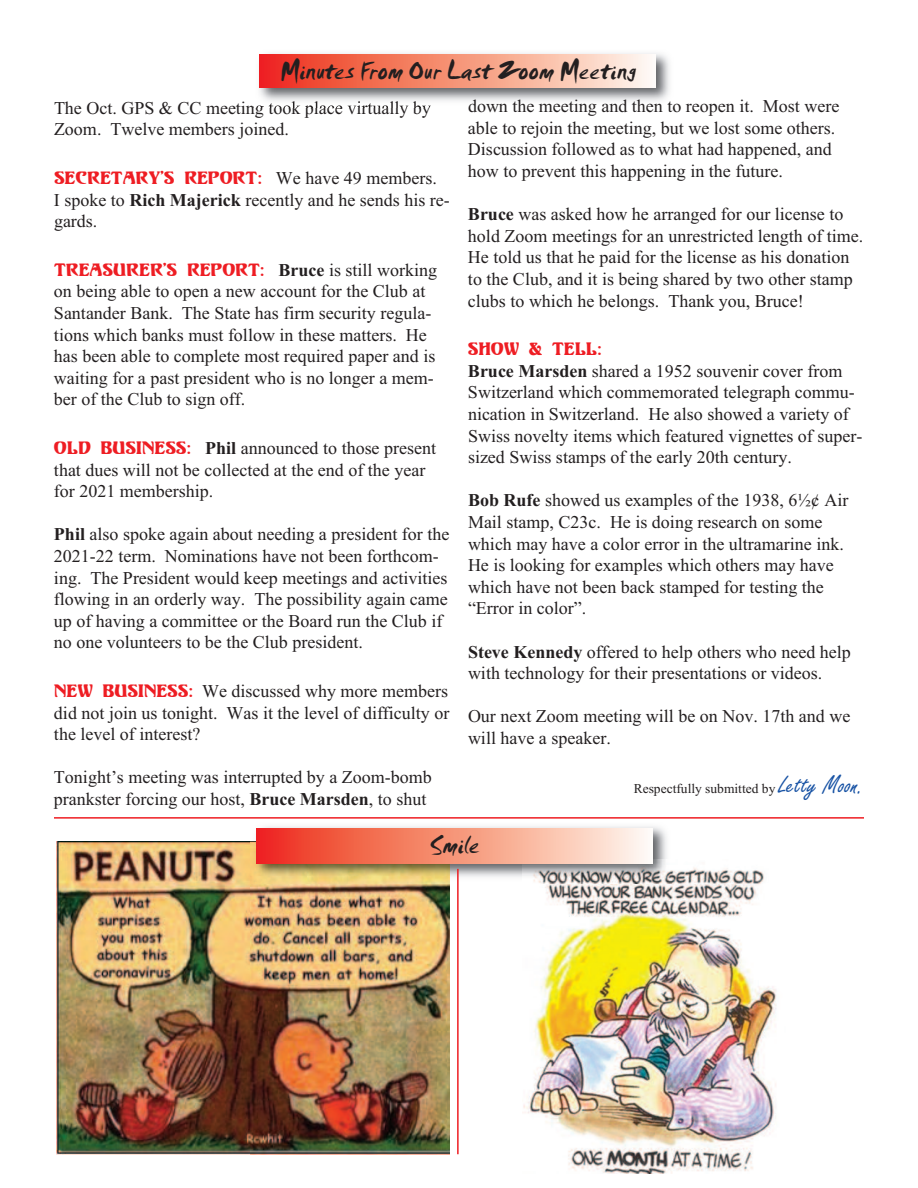
<style>
.page{position:relative;width:918px;height:1188px;background:#fff}
.page>*{position:absolute;margin:0;border:0;box-sizing:border-box;transform-origin:0 0}
.t1{font:27px "Smudger Let Plain";color:#231f20}
.t2{font:18px/21.6px "Times New Roman";color:#231f20}
.t3{font:18px "Unicorn";color:#ee1d23}
.t4{font:13.5px "Times New Roman";color:#231f20}
.s1{font-weight:700}
.s2{font-family:"Freestyle Script";font-size:27px;color:#1752a4}
.s3{font-family:"Times New Roman";color:#231f20}
.s4{font-family:"Times New Roman";font-weight:700;color:#231f20}
.s5{font-family:"Unicorn";color:#ee1d23}
</style>
<div class="page">
<hr style="left:54px;top:817px;width:810px;height:2px;background:#ee1d23">
<img style="left:253px;top:53px;width:417px;height:54px">
<svg style="left:260px;top:54px;width:396px;height:34px;background:#f6937d"></svg>
<img style="left:56px;top:841px;width:394px;height:313px">
<img style="left:523px;top:867px;width:254px;height:306px">
<img style="left:250px;top:826px;width:422px;height:58px">
<svg style="left:257px;top:828px;width:396px;height:36px;background:#f6937d"></svg>
<hr style="left:457px;top:869px;width:2px;height:285px;background:#ee1d23">
<h1 class="t1" style="left:280px;top:53px;width:358px">Minutes From Our Last Zoom Meeting</h1>
<p class="t2" style="left:468px;top:95px;width:373px">down the meeting and then to reopen it. Most were able to rejoin the meeting, but we lost some others.<br>Discussion followed as to what had happened, and how to prevent this happening in the future.</p>
<p class="t2" style="left:468px;top:203px;width:397px"><span class="s1">Bruce</span> was asked how he arranged for our license to hold Zoom meetings for an unrestricted length of time.<br>He told us that he paid for the license as his donation to the Club, and it is being shared by two other stamp clubs to which he belongs. Thank you, Bruce!</p>
<p class="t3" style="left:468px;top:337px;width:135px">SHOW &amp; TELL:</p>
<p class="t2" style="left:468px;top:360px;width:396px"><span class="s1">Bruce Marsden</span> shared a 1952 souvenir cover from Switzerland which commemorated telegraph commu&shy;nication in Switzerland. He also showed a variety of Swiss novelty items which featured vignettes of super&shy;sized Swiss stamps of the early 20th century.</p>
<p class="t2" style="left:468px;top:489px;width:382px"><span class="s1">Bob Rufe</span> showed us examples of the 1938, 6½¢ Air Mail stamp, C23c. He is doing research on some which may have a color error in the ultramarine ink.<br>He is looking for examples which others may have which have not been back stamped for testing the “Error in color”.</p>
<p class="t2" style="left:468px;top:641px;width:384px"><span class="s1">Steve Kennedy</span> offered to help others who need help with technology for their presentations or videos.</p>
<p class="t2" style="left:468px;top:705px;width:384px">Our next Zoom meeting will be on Nov. 17th and we will have a speaker.</p>
<p class="t4" style="left:634px;top:781px;width:232px">Respectfully submitted by <span class="s2">Letty Moon.</span></p>
<h1 class="t1" style="left:430px;top:827px;width:51px">Smile</h1>
<p class="t2" style="left:54px;top:97px;width:378px">The Oct. GPS &amp; CC meeting took place virtually by<br>Zoom. Twelve members joined.</p>
<p class="t3" style="left:54px;top:166px;width:384px">SECRETARY’S REPORT: <span class="s3">We have 49 members.</span></p>
<p class="t2" style="left:54px;top:189px;width:397px">I spoke to <span class="s1">Rich Majerick</span> recently and he sends his re&shy;gards.</p>
<p class="t3" style="left:54px;top:258px;width:385px">TREASURER’S REPORT: <span class="s4">Bruce</span> <span class="s3">is still working</span></p>
<p class="t2" style="left:54px;top:280px;width:383px">on being able to open a new account for the Club at Santander Bank. The State has firm security regula&shy;tions which banks must follow in these matters. He has been able to complete most required paper and is waiting for a past president who is no longer a mem&shy;ber of the Club to sign off.</p>
<p class="t2" style="left:54px;top:437px;width:384px"><span class="s5">OLD BUSINESS:</span> <span class="s1">Phil</span> announced to those present that dues will not be collected at the end of the year for 2021 membership.</p>
<p class="t2" style="left:54px;top:523px;width:397px"><span class="s1">Phil</span> also spoke again about needing a president for the 2021-22 term. Nominations have not been forthcom&shy;ing. The President would keep meetings and activities flowing in an orderly way. The possibility again came up of having a committee or the Board run the Club if no one volunteers to be the Club president.</p>
<p class="t2" style="left:54px;top:680px;width:397px;text-align:justify"><span class="s5">NEW BUSINESS:</span> We discussed why more members did not join us tonight. Was it the level of difficulty or the level of interest?</p>
<p class="t2" style="left:54px;top:766px;width:379px">Tonight’s meeting was interrupted by a Zoom-bomb prankster forcing our host, <span class="s1">Bruce Marsden</span>, to shut</p>
</div>
